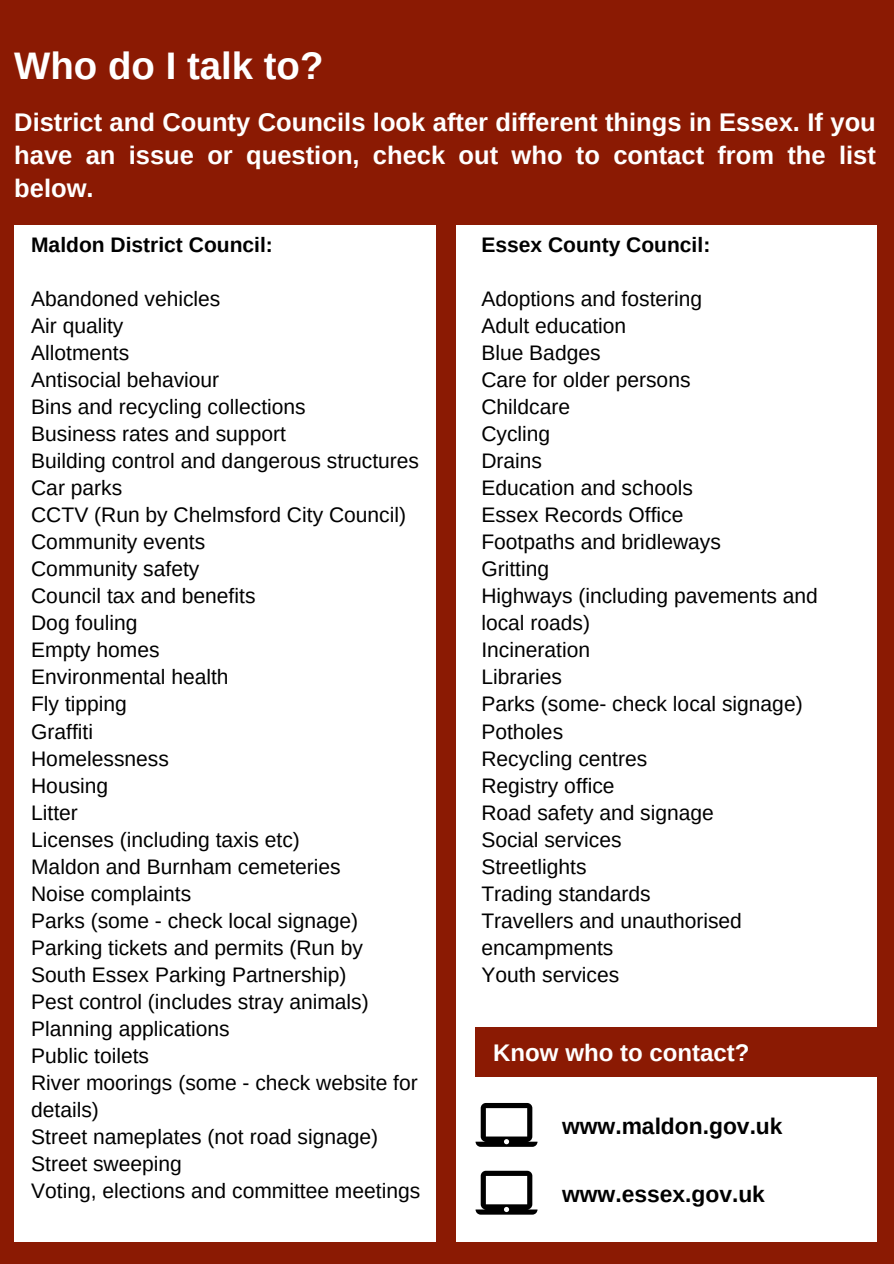
<style>
.page{position:relative;width:894px;height:1264px;background:#fff}
.page>*{position:absolute;margin:0;border:0;box-sizing:border-box;transform-origin:0 0}
.t1{font:700 38.4px "Arimo";color:#fff}
.t2{font:700 25.5px/32.7px "Arimo";color:#fff;text-align:justify}
.t3{font:700 24px "Arimo";color:#fff}
.t4{font:700 22.8px "Arimo";color:#000}
.t5{font:21px/27px "Arimo";color:#000}
.t6{font:700 21px "Arimo";color:#000}
</style>
<div class="page">
<div style="left:0;top:0;width:893px;height:1263px;background:#8b1a03"></div>
<div style="left:14px;top:226px;width:421px;height:1015px;background:#fff"></div>
<div style="left:456px;top:226px;width:420px;height:1015px;background:#fff"></div>
<div style="left:475px;top:1027px;width:418px;height:49px;background:#8b1a03"></div>
<svg style="left:475px;top:1103px;width:62px;height:43px"></svg>
<svg style="left:475px;top:1170px;width:62px;height:44px"></svg>
<p class="t1" style="left:14px;top:45px;width:311px">Who do I talk to?</p>
<p class="t2" style="left:14px;top:106px;width:862px">District and County Councils look after different things in Essex. If you have an issue or question, check out who to contact from the list below.</p>
<p class="t6" style="left:31px;top:233px;width:243px">Maldon District Council:</p>
<p class="t5" style="left:31px;top:285px;width:191px">Abandoned vehicles</p>
<p class="t5" style="left:31px;top:312px;width:94px">Air quality</p>
<p class="t5" style="left:31px;top:339px;width:100px">Allotments</p>
<p class="t5" style="left:31px;top:366px;width:189px">Antisocial behaviour</p>
<p class="t5" style="left:31px;top:393px;width:276px">Bins and recycling collections</p>
<p class="t5" style="left:31px;top:420px;width:256px">Business rates and support</p>
<p class="t5" style="left:31px;top:447px;width:389px">Building control and dangerous structures</p>
<p class="t5" style="left:31px;top:474px;width:93px">Car parks</p>
<p class="t5" style="left:31px;top:501px;width:376px">CCTV (Run by Chelmsford City Council)</p>
<p class="t5" style="left:31px;top:528px;width:175px">Community events</p>
<p class="t5" style="left:31px;top:555px;width:170px">Community safety</p>
<p class="t5" style="left:31px;top:582px;width:226px">Council tax and benefits</p>
<p class="t5" style="left:31px;top:609px;width:108px">Dog fouling</p>
<p class="t5" style="left:31px;top:636px;width:130px">Empty homes</p>
<p class="t5" style="left:31px;top:663px;width:199px">Environmental health</p>
<p class="t5" style="left:31px;top:690px;width:97px">Fly tipping</p>
<p class="t5" style="left:31px;top:717px;width:63px">Graffiti</p>
<p class="t5" style="left:31px;top:744px;width:139px">Homelessness</p>
<p class="t5" style="left:31px;top:771px;width:79px">Housing</p>
<p class="t5" style="left:31px;top:798px;width:48px">Litter</p>
<p class="t5" style="left:31px;top:825px;width:270px">Licenses (including taxis etc)</p>
<p class="t5" style="left:31px;top:852px;width:311px">Maldon and Burnham cemeteries</p>
<p class="t5" style="left:31px;top:879px;width:161px">Noise complaints</p>
<p class="t5" style="left:31px;top:907px;width:328px">Parks (some - check local signage)</p>
<p class="t5" style="left:31px;top:934px;width:333px">Parking tickets and permits (Run by<br>South Essex Parking Partnership)</p>
<p class="t5" style="left:31px;top:988px;width:339px">Pest control (includes stray animals)</p>
<p class="t5" style="left:31px;top:1015px;width:200px">Planning applications</p>
<p class="t5" style="left:31px;top:1042px;width:119px">Public toilets</p>
<p class="t5" style="left:31px;top:1069px;width:388px">River moorings (some - check website for details)</p>
<p class="t5" style="left:31px;top:1123px;width:348px">Street nameplates (not road signage)</p>
<p class="t5" style="left:31px;top:1150px;width:152px">Street sweeping</p>
<p class="t5" style="left:31px;top:1177px;width:390px">Voting, elections and committee meetings</p>
<p class="t6" style="left:481px;top:233px;width:230px">Essex County Council:</p>
<p class="t5" style="left:481px;top:285px;width:222px">Adoptions and fostering</p>
<p class="t5" style="left:481px;top:312px;width:146px">Adult education</p>
<p class="t5" style="left:481px;top:339px;width:121px">Blue Badges</p>
<p class="t5" style="left:481px;top:366px;width:210px">Care for older persons</p>
<p class="t5" style="left:481px;top:393px;width:90px">Childcare</p>
<p class="t5" style="left:481px;top:420px;width:70px">Cycling</p>
<p class="t5" style="left:481px;top:447px;width:62px">Drains</p>
<p class="t5" style="left:481px;top:474px;width:213px">Education and schools</p>
<p class="t5" style="left:481px;top:501px;width:203px">Essex Records Office</p>
<p class="t5" style="left:481px;top:528px;width:241px">Footpaths and bridleways</p>
<p class="t5" style="left:481px;top:555px;width:69px">Gritting</p>
<p class="t5" style="left:481px;top:582px;width:338px">Highways (including pavements and local roads)</p>
<p class="t5" style="left:481px;top:636px;width:110px">Incineration</p>
<p class="t5" style="left:481px;top:663px;width:82px">Libraries</p>
<p class="t5" style="left:481px;top:690px;width:323px">Parks (some- check local signage)</p>
<p class="t5" style="left:481px;top:717px;width:83px">Potholes</p>
<p class="t5" style="left:481px;top:744px;width:167px">Recycling centres</p>
<p class="t5" style="left:481px;top:771px;width:135px">Registry office</p>
<p class="t5" style="left:481px;top:798px;width:234px">Road safety and signage</p>
<p class="t5" style="left:481px;top:825px;width:142px">Social services</p>
<p class="t5" style="left:481px;top:852px;width:107px">Streetlights</p>
<p class="t5" style="left:481px;top:879px;width:171px">Trading standards</p>
<p class="t5" style="left:481px;top:907px;width:262px">Travellers and unauthorised encampments</p>
<p class="t5" style="left:481px;top:961px;width:139px">Youth services</p>
<p class="t3" style="left:493px;top:1039px;width:258px">Know who to contact?</p>
<p class="t4" style="left:562px;top:1113px;width:222px">www.maldon.gov.uk</p>
<p class="t4" style="left:562px;top:1181px;width:204px">www.essex.gov.uk</p>
</div>
